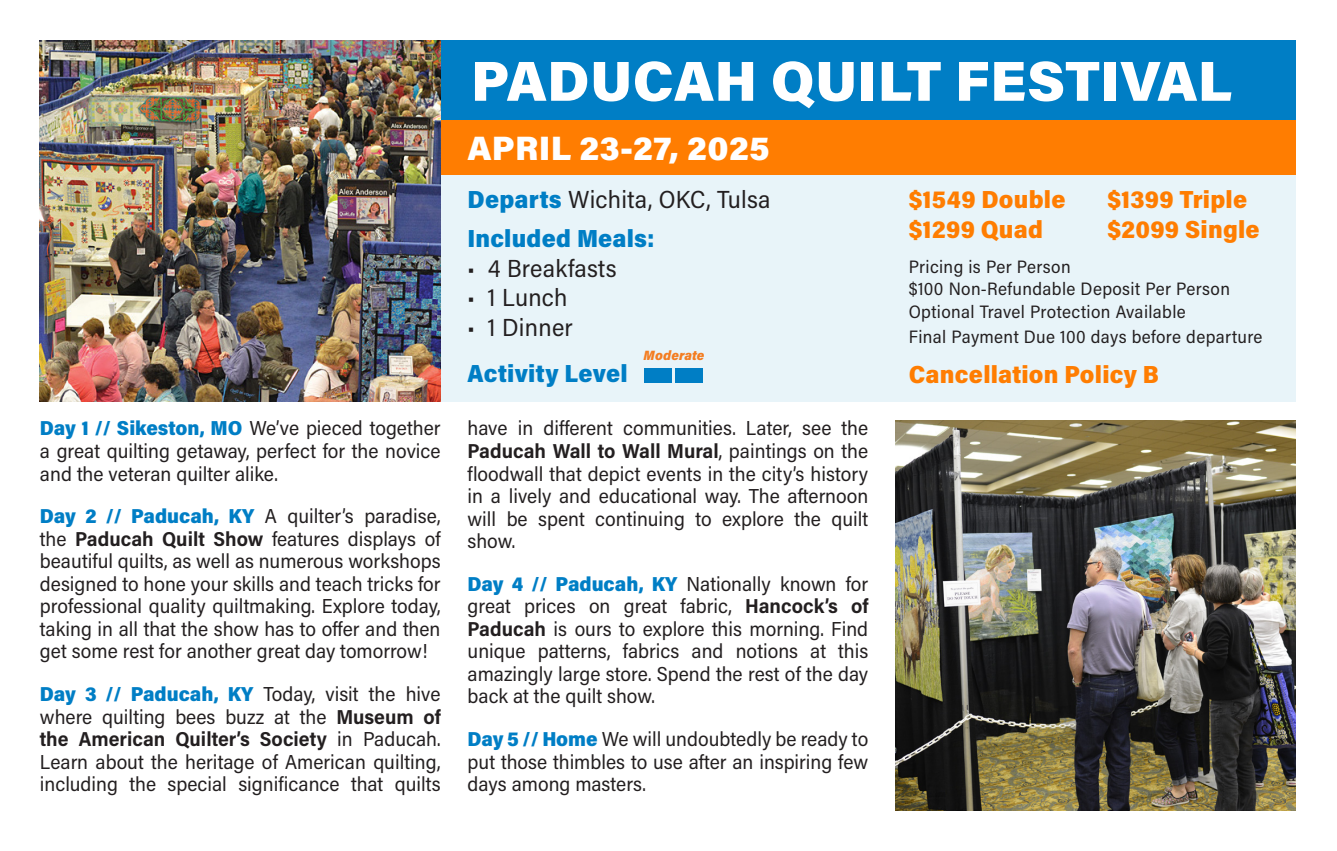
<style>
.page{position:relative;width:1337px;height:851px;background:#fff}
.page>*{position:absolute;margin:0;border:0;box-sizing:border-box;transform-origin:0 0}
.t1{font:900 56.25px "Acumin Pro";letter-spacing:.01em;color:#fff}
.t2{font:900 33.75px "Acumin Pro";letter-spacing:.01em;color:#fff}
.t3{font:900 24.75px "Acumin Pro Semi Cond";letter-spacing:.01em;color:#ff7d01}
.t4{font:24.75px "Acumin Pro Semi Cond";letter-spacing:.01em;color:#231f20}
.t5{font:900 24.75px "Acumin Pro Semi Cond";letter-spacing:.01em;color:#007ec5}
.t6{font:20.25px/22.5px "Acumin Pro Semi Cond";color:#231f20;text-align:justify}
.t7{font:18px "Acumin Pro Semi Cond";letter-spacing:.02em;color:#231f20}
.t8{font:italic 900 13.5px "Acumin Pro Semi Cond";letter-spacing:.005em;color:#f47d21}
.s1{font-weight:900;color:#007ec5}
.s2{font-weight:700}
</style>
<div class="page">
<img style="left:895px;top:420px;width:400px;height:390px">
<div style="left:440px;top:40px;width:855px;height:80px;background:#007ec5"></div>
<div style="left:440px;top:175px;width:855px;height:227px;background:#e8f4f9"></div>
<div style="left:440px;top:120px;width:855px;height:55px;background:#ff7d01"></div>
<div style="left:643px;top:368px;width:28px;height:15px;background:#007ec5"></div>
<div style="left:675px;top:368px;width:28px;height:15px;background:#007ec5"></div>
<img style="left:40px;top:40px;width:400px;height:362px">
<p class="t6" style="left:40px;top:416px;width:402px"><span class="s1">Day 1 // Sikeston, MO</span> We’ve pieced together a great quilting getaway, perfect for the novice and the veteran quilter alike.</p>
<p class="t6" style="left:40px;top:504px;width:402px"><span class="s1">Day 2 // Paducah, KY</span> A quilter’s paradise, the <span class="s2">Paducah Quilt Show</span> features displays of beautiful quilts, as well as numerous workshops designed to hone your skills and teach tricks for professional quality quiltmaking. Explore today, taking in all that the show has to offer and then get some rest for another great day tomorrow!</p>
<p class="t6" style="left:40px;top:682px;width:402px"><span class="s1">Day 3 // Paducah, KY</span> Today, visit the hive where quilting bees buzz at the <span class="s2">Museum of the American Quilter’s Society</span> in Paducah.<br>Learn about the heritage of American quilting, including the special significance that quilts</p>
<p class="t1" style="left:471px;top:41px;width:762px">PADUCAH QUILT FESTIVAL</p>
<p class="t2" style="left:467px;top:124px;width:304px">APRIL 23-27, 2025</p>
<p class="t4" style="left:467px;top:182px;width:304px"><span class="s1">Departs</span> Wichita, OKC, Tulsa</p>
<p class="t5" style="left:467px;top:221px;width:188px">Included Meals:</p>
<p class="t4" style="left:467px;top:251px;width:150px">• 4 Breakfasts</p>
<p class="t4" style="left:467px;top:280px;width:101px">• 1 Lunch</p>
<p class="t4" style="left:467px;top:310px;width:107px">• 1 Dinner</p>
<p class="t5" style="left:467px;top:356px;width:162px">Activity Level</p>
<p class="t8" style="left:643px;top:345px;width:62px">Moderate</p>
<p class="t6" style="left:467px;top:416px;width:402px">have in different communities. Later, see the <span class="s2">Paducah Wall to Wall Mural</span>, paintings on the floodwall that depict events in the city’s history in a lively and educational way. The afternoon will be spent continuing to explore the quilt show.</p>
<p class="t6" style="left:467px;top:571px;width:402px"><span class="s1">Day 4 // Paducah, KY</span> Nationally known for great prices on great fabric, <span class="s2">Hancock’s of Paducah</span> is ours to explore this morning. Find unique patterns, fabrics and notions at this amazingly large store. Spend the rest of the day back at the quilt show.</p>
<p class="t6" style="left:467px;top:727px;width:402px"><span class="s1">Day 5 // Home</span> We will undoubtedly be ready to put those thimbles to use after an inspiring few days among masters.</p>
<p class="t3" style="left:908px;top:182px;width:158px">$1549 Double</p>
<p class="t3" style="left:908px;top:212px;width:136px">$1299 Quad</p>
<p class="t3" style="left:1107px;top:182px;width:141px">$1399 Triple</p>
<p class="t3" style="left:1107px;top:212px;width:154px">$2099 Single</p>
<p class="t7" style="left:908px;top:254px;width:163px">Pricing is Per Person</p>
<p class="t7" style="left:908px;top:276px;width:323px">$100 Non-Refundable Deposit Per Person</p>
<p class="t7" style="left:908px;top:299px;width:278px">Optional Travel Protection Available</p>
<p class="t7" style="left:908px;top:324px;width:355px">Final Payment Due 100 days before departure</p>
<p class="t3" style="left:908px;top:357px;width:252px">Cancellation Policy B</p>
</div>
